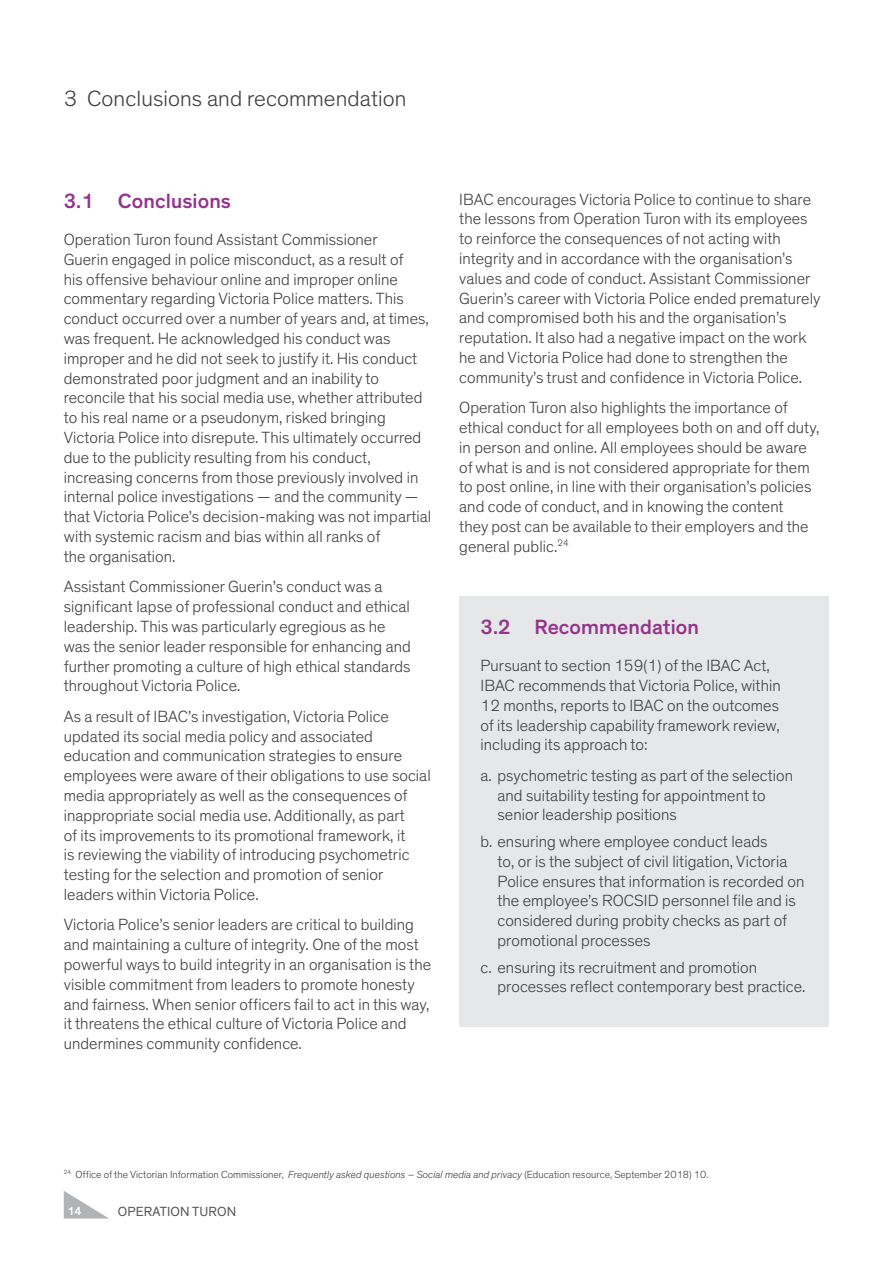
<style>
.page{position:relative;width:893px;height:1263px;background:#fff}
.page>*{position:absolute;margin:0;border:0;box-sizing:border-box;transform-origin:0 0}
.t1{font:300 22.5px "Theinhardt";letter-spacing:.005em;color:#414042}
.t2{font:500 21px "Theinhardt";letter-spacing:.005em;color:#95348d}
.t3{font:300 16.5px/19.8px "Theinhardt";letter-spacing:.005em;color:#414042}
.t4{font:13.5px "Theinhardt";letter-spacing:.01em;color:#58595b}
.t5{font:500 12px "Theinhardt";color:#fff}
.t6{font:300 10.5px "Theinhardt";letter-spacing:.005em;color:#414042}
.s1{font-style:italic}
</style>
<div class="page">
<svg style="left:64px;top:1191px;width:44px;height:27px"></svg>
<div style="left:459px;top:596px;width:370px;height:431px;background:#e6e7e8"></div>
<h1 class="t1" style="left:64px;top:86px;width:344px">3 Conclusions and recommendation</h1>
<p class="t2" style="left:64px;top:189px;width:169px">3.1 Conclusions</p>
<p class="t3" style="left:64px;top:230px;width:369px">Operation Turon found Assistant Commissioner<br>Guerin engaged in police misconduct, as a result of<br>his offensive behaviour online and improper online commentary regarding Victoria Police matters. This conduct occurred over a number of years and, at times, was frequent. He acknowledged his conduct was improper and he did not seek to justify it. His conduct demonstrated poor judgment and an inability to reconcile that his social media use, whether attributed to his real name or a pseudonym, risked bringing Victoria Police into disrepute. This ultimately occurred due to the publicity resulting from his conduct, increasing concerns from those previously involved in internal police investigations — and the community — that Victoria Police’s decision-making was not impartial with systemic racism and bias within all ranks of<br>the organisation.</p>
<p class="t3" style="left:64px;top:577px;width:349px">Assistant Commissioner Guerin’s conduct was a significant lapse of professional conduct and ethical leadership. This was particularly egregious as he was the senior leader responsible for enhancing and further promoting a culture of high ethical standards throughout Victoria Police.</p>
<p class="t3" style="left:64px;top:706px;width:368px">As a result of IBAC’s investigation, Victoria Police updated its social media policy and associated education and communication strategies to ensure employees were aware of their obligations to use social media appropriately as well as the consequences of inappropriate social media use. Additionally, as part<br>of its improvements to its promotional framework, it<br>is reviewing the viability of introducing psychometric testing for the selection and promotion of senior leaders within Victoria Police.</p>
<p class="t3" style="left:64px;top:915px;width:369px">Victoria Police’s senior leaders are critical to building and maintaining a culture of integrity. One of the most powerful ways to build integrity in an organisation is the visible commitment from leaders to promote honesty and fairness. When senior officers fail to act in this way, it threatens the ethical culture of Victoria Police and undermines community confidence.</p>
<p class="t3" style="left:459px;top:189px;width:363px">IBAC encourages Victoria Police to continue to share the lessons from Operation Turon with its employees to reinforce the consequences of not acting with integrity and in accordance with the organisation’s values and code of conduct. Assistant Commissioner Guerin’s career with Victoria Police ended prematurely and compromised both his and the organisation’s reputation. It also had a negative impact on the work he and Victoria Police had done to strengthen the community’s trust and confidence in Victoria Police.</p>
<p class="t3" style="left:459px;top:398px;width:362px">Operation Turon also highlights the importance of ethical conduct for all employees both on and off duty, in person and online. All employees should be aware of what is and is not considered appropriate for them to post online, in line with their organisation’s policies and code of conduct, and in knowing the content<br>they post can be available to their employers and the general public.<sup>24</sup></p>
<p class="t2" style="left:480px;top:615px;width:220px">3.2 Recommendation</p>
<p class="t3" style="left:480px;top:656px;width:302px">Pursuant to section 159(1) of the IBAC Act, IBAC recommends that Victoria Police, within 12 months, reports to IBAC on the outcomes of its leadership capability framework review, including its approach to:</p>
<p class="t3" style="left:497px;top:766px;width:297px;text-indent:-17px">a. psychometric testing as part of the selection and suitability testing for appointment to senior leadership positions</p>
<p class="t3" style="left:497px;top:832px;width:308px;text-indent:-17px">b. ensuring where employee conduct leads<br>to, or is the subject of civil litigation, Victoria Police ensures that information is recorded on the employee’s ROCSID personnel file and is considered during probity checks as part of promotional processes</p>
<p class="t3" style="left:497px;top:957px;width:309px;text-indent:-17px">c. ensuring its recruitment and promotion processes reflect contemporary best practice.</p>
<p class="t6" style="left:64px;top:1168px;width:646px"><sup>24</sup> Office of the Victorian Information Commissioner, <span class="s1">Frequently asked questions – Social media and privacy</span> (Education resource, September 2018) 10.</p>
<p class="t5" style="left:68px;top:1204px;width:15px">14</p>
<p class="t4" style="left:118px;top:1203px;width:120px">OPERATION TURON</p>
</div>
